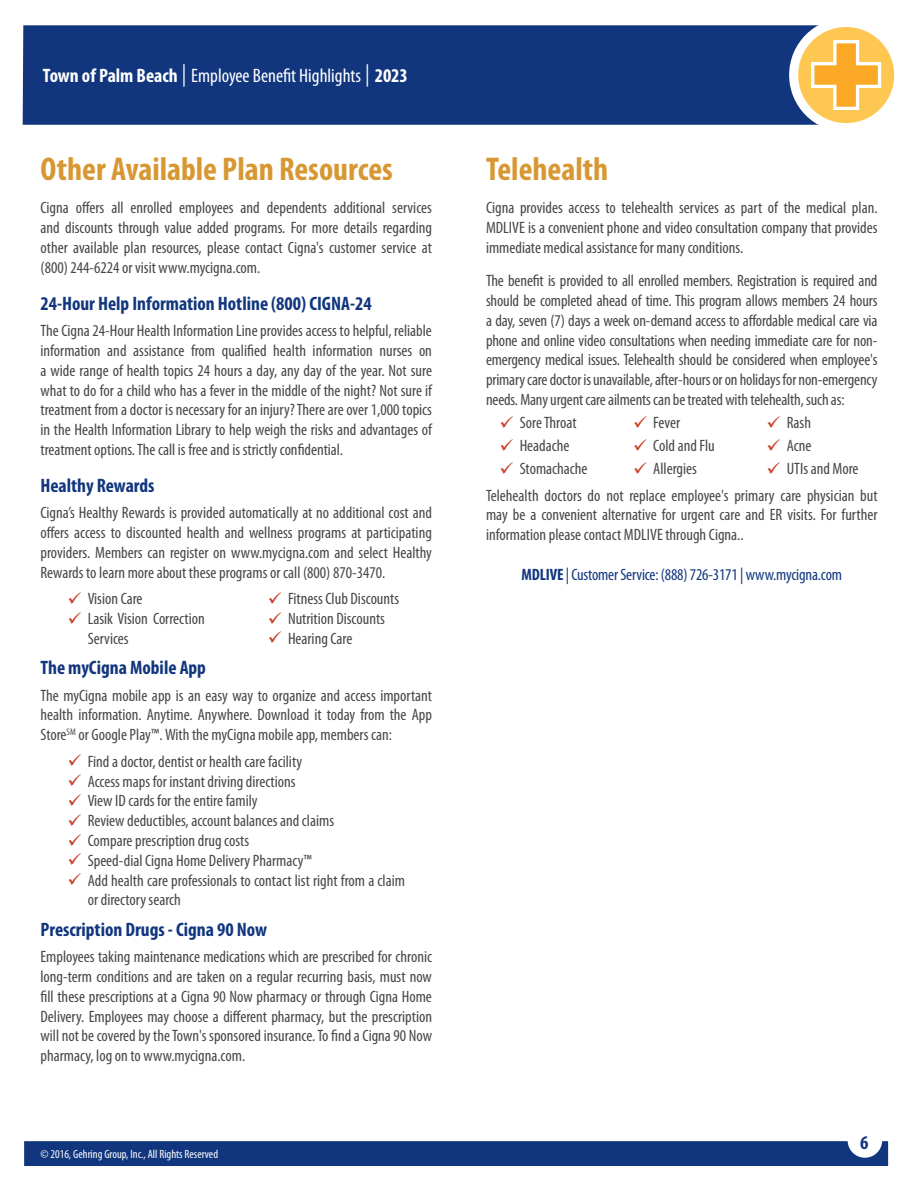
<style>
.page{position:relative;width:918px;height:1188px;background:#fff}
.page>*{position:absolute;margin:0;border:0;box-sizing:border-box;transform-origin:0 0}
.TOC_-_At_A_Glance{font:700 condensed 33px "Myriad Pro";color:#d79833}
.Body_-_Sub_Header{font:700 condensed 19.5px "Myriad Pro";color:#11367e}
.t1{font:condensed 19.5px "Myriad Pro";color:#fff}
.Body_-_Main{font:condensed 16.5px/19.8px "Myriad Pro";color:#464748;text-align:justify}
.Body_-_Carrier_Info{font:condensed 16.5px "Myriad Pro";letter-spacing:-.01em;color:#11367e}
.t2{font:condensed 12px "Myriad Pro";color:#fff}
.s1{font-weight:700}
.s2{font-size:22.35px}
</style>
<div class="page">
<div style="left:24px;top:1141px;width:864px;height:25px;background:#11367e"></div>
<div style="left:23px;top:25px;width:795px;height:100px;background:#11367e"></div>
<svg style="left:794px;top:23px;width:105px;height:105px;fill:#fec752"></svg>
<div style="left:789px;top:18px;width:114px;height:114px;border:9px solid #fff;border-radius:50%"></div>
<svg style="left:810px;top:38px;width:73px;height:74px;background:#fcc45f"></svg>
<p class="t1" style="left:43px;top:64px;width:366px"><span class="s1">Town of Palm Beach</span> <span class="s2">|</span> Employee Benefit Highlights <span class="s2">|</span> <span class="s1">2023</span></p>
<p class="TOC_-_At_A_Glance" style="left:40px;top:148px;width:354px">Other Available Plan Resources</p>
<p class="Body_-_Main" style="left:40px;top:198px;width:393px">Cigna offers all enrolled employees and dependents additional services and discounts through value added programs. For more details regarding other available plan resources, please contact Cigna's customer service at (800) 244-6224 or visit www.mycigna.com.</p>
<p class="Body_-_Sub_Header" style="left:40px;top:291px;width:333px">24-Hour Help Information Hotline (800) CIGNA-24</p>
<p class="Body_-_Main" style="left:40px;top:321px;width:393px">The Cigna 24-Hour Health Information Line provides access to helpful, reliable information and assistance from qualified health information nurses on a wide range of health topics 24 hours a day, any day of the year. Not sure what to do for a child who has a fever in the middle of the night? Not sure if treatment from a doctor is necessary for an injury? There are over 1,000 topics in the Health Information Library to help weigh the risks and advantages of treatment options. The call is free and is strictly confidential.</p>
<p class="Body_-_Sub_Header" style="left:40px;top:473px;width:116px">Healthy Rewards</p>
<p class="Body_-_Main" style="left:40px;top:503px;width:393px">Cigna’s Healthy Rewards is provided automatically at no additional cost and offers access to discounted health and wellness programs at participating providers. Members can register on www.mycigna.com and select Healthy Rewards to learn more about these programs or call (800) 870-3470.</p>
<p class="Body_-_Main" style="left:88px;top:589px;width:56px">Vision Care</p>
<p class="Body_-_Main" style="left:88px;top:609px;width:118px">Lasik Vision Correction<br>Services</p>
<p class="Body_-_Main" style="left:288px;top:589px;width:113px">Fitness Club Discounts</p>
<p class="Body_-_Main" style="left:288px;top:609px;width:98px">Nutrition Discounts</p>
<p class="Body_-_Main" style="left:288px;top:628px;width:66px">Hearing Care</p>
<p class="Body_-_Sub_Header" style="left:40px;top:655px;width:167px">The myCigna Mobile App</p>
<p class="Body_-_Main" style="left:40px;top:685px;width:393px">The myCigna mobile app is an easy way to organize and access important health information. Anytime. Anywhere. Download it today from the App Store<sup>SM</sup> or Google Play™. With the myCigna mobile app, members can:</p>
<p class="Body_-_Main" style="left:88px;top:751px;width:216px">Find a doctor, dentist or health care facility</p>
<p class="Body_-_Main" style="left:88px;top:771px;width:209px">Access maps for instant driving directions</p>
<p class="Body_-_Main" style="left:88px;top:791px;width:171px">View ID cards for the entire family</p>
<p class="Body_-_Main" style="left:88px;top:811px;width:248px">Review deductibles, account balances and claims</p>
<p class="Body_-_Main" style="left:88px;top:830px;width:163px">Compare prescription drug costs</p>
<p class="Body_-_Main" style="left:88px;top:850px;width:226px">Speed-dial Cigna Home Delivery Pharmacy™</p>
<p class="Body_-_Main" style="left:88px;top:870px;width:319px">Add health care professionals to contact list right from a claim or directory search</p>
<p class="Body_-_Sub_Header" style="left:40px;top:917px;width:228px">Prescription Drugs - Cigna 90 Now</p>
<p class="Body_-_Main" style="left:40px;top:947px;width:393px">Employees taking maintenance medications which are prescribed for chronic long-term conditions and are taken on a regular recurring basis, must now fill these prescriptions at a Cigna 90 Now pharmacy or through Cigna Home Delivery. Employees may choose a different pharmacy, but the prescription will not be covered by the Town's sponsored insurance. To find a Cigna 90 Now pharmacy, log on to www.mycigna.com.</p>
<p class="t2" style="left:40px;top:1147px;width:179px">© 2016, Gehring Group, Inc., All Rights Reserved</p>
<p class="TOC_-_At_A_Glance" style="left:486px;top:148px;width:124px">Telehealth</p>
<p class="Body_-_Main" style="left:486px;top:198px;width:393px">Cigna provides access to telehealth services as part of the medical plan.<br>MDLIVE is a convenient phone and video consultation company that provides immediate medical assistance for many conditions.</p>
<p class="Body_-_Main" style="left:486px;top:271px;width:393px">The benefit is provided to all enrolled members. Registration is required and should be completed ahead of time. This program allows members 24 hours a day, seven (7) days a week on-demand access to affordable medical care via phone and online video consultations when needing immediate care for non&shy;emergency medical issues. Telehealth should be considered when employee's primary care doctor is unavailable, after-hours or on holidays for non-emergency needs. Many urgent care ailments can be treated with telehealth, such as:</p>
<p class="Body_-_Main" style="left:520px;top:412px;width:58px">Sore Throat</p>
<p class="Body_-_Main" style="left:520px;top:436px;width:51px">Headache</p>
<p class="Body_-_Main" style="left:520px;top:459px;width:69px">Stomachache</p>
<p class="Body_-_Main" style="left:787px;top:412px;width:26px">Rash</p>
<p class="Body_-_Main" style="left:787px;top:436px;width:26px">Acne</p>
<p class="Body_-_Main" style="left:787px;top:459px;width:73px">UTIs and More</p>
<p class="Body_-_Main" style="left:486px;top:485px;width:393px">Telehealth doctors do not replace employee's primary care physician but may be a convenient alternative for urgent care and ER visits. For further information please contact MDLIVE through Cigna..</p>
<p class="Body_-_Carrier_Info" style="left:521px;top:565px;width:322px"><span class="s1">MDLIVE</span> | Customer Service: (888) 726-3171 | www.mycigna.com</p>
<p class="Body_-_Main" style="left:653px;top:412px;width:28px">Fever</p>
<p class="Body_-_Main" style="left:653px;top:436px;width:63px">Cold and Flu</p>
<p class="Body_-_Main" style="left:653px;top:459px;width:45px">Allergies</p>
<p class="Body_-_Sub_Header" style="left:860px;top:1131px;width:10px">6</p>
</div>
